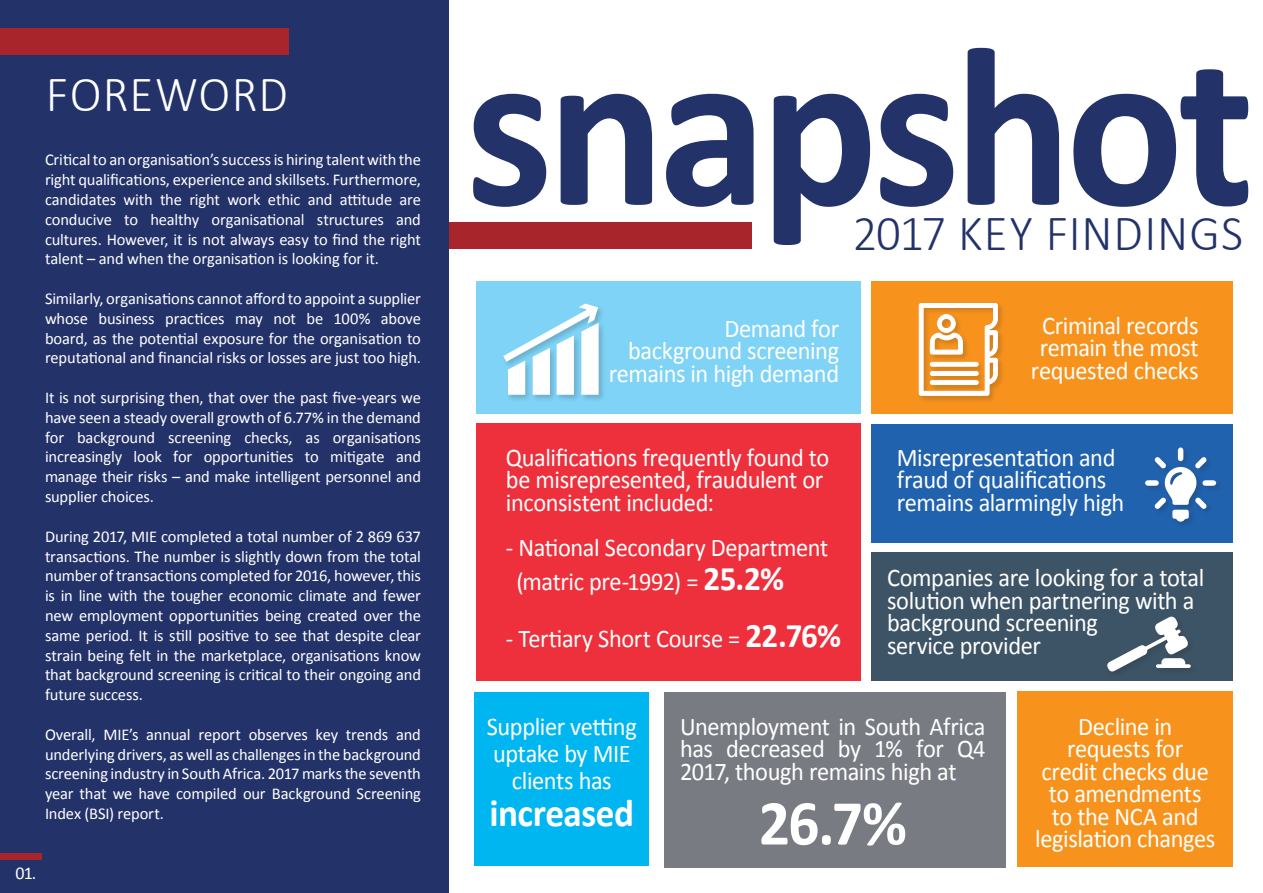
<style>
.page{position:relative;width:1263px;height:893px;background:#fff}
.page>*{position:absolute;margin:0;border:0;box-sizing:border-box;transform-origin:0 0}
.t1{font:700 230.1px "Calibri";letter-spacing:-.025em;color:#233269;scale:.96 1}
.t2{font:700 64.5px "Calibri";color:#fff;scale:.96 1}
.t3{font:300 51px "Calibri";letter-spacing:.02em;color:#233269;scale:.96 1}
.t4{font:300 51px "Calibri";letter-spacing:.025em;color:#fff;scale:.96 1}
.t5{font:700 39px "Calibri";letter-spacing:-.015em;color:#fff;scale:.96 1}
.t6{font:25.5px/22.5px "Calibri";letter-spacing:-.015em;color:#fff;scale:.96 1}
.t7{font:18px "Calibri";color:#fff}
.t8{font:16.5px/19.8px "Calibri";letter-spacing:-.01em;color:#fff;text-align:justify}
.s1{font-weight:700;font-size:34.5px}
</style>
<div class="page">
<div style="left:178px;top:222px;width:574px;height:27px;background:#a8262b"></div>
<div style="left:0;top:0;width:449px;height:893px;background:#233269"></div>
<div style="left:0;top:28px;width:289px;height:26px;background:#a8262b"></div>
<div style="left:476px;top:282px;width:385px;height:132px;background:#7ed3f6"></div>
<div style="left:476px;top:424px;width:385px;height:257px;background:#ee303d"></div>
<div style="left:872px;top:282px;width:361px;height:132px;background:#f7931d"></div>
<div style="left:872px;top:424px;width:361px;height:118px;background:#2062ae"></div>
<div style="left:1018px;top:691px;width:215px;height:175px;background:#f7931d"></div>
<div style="left:664px;top:692px;width:341px;height:175px;background:#787c82"></div>
<div style="left:502px;top:302px;width:104px;height:100px;background:#231f20;opacity:.2"></div>
<svg style="left:503px;top:304px;width:96px;height:91px"></svg>
<div style="left:917px;top:301px;width:88px;height:102px;background:#231f20;opacity:.2"></div>
<svg style="left:918px;top:302px;width:80px;height:94px"></svg>
<svg style="left:1145px;top:447px;width:71px;height:75px"></svg>
<div style="left:872px;top:552px;width:361px;height:129px;background:#3d5466"></div>
<svg style="left:1107px;top:616px;width:84px;height:56px"></svg>
<div style="left:0;top:853px;width:41px;height:6px;background:#a8262b"></div>
<div style="left:475px;top:692px;width:174px;height:174px;background:#00b6f0"></div>
<h3 class="t4" style="left:46px;top:63px;width:254px">FOREWORD</h3>
<p class="t8" style="left:45px;top:150px;width:377px">Critical to an organisation’s success is hiring talent with the right qualifications, experience and skillsets. Furthermore, candidates with the right work ethic and attitude are conducive to healthy organisational structures and cultures. However, it is not always easy to find the right talent – and when the organisation is looking for it.</p>
<p class="t8" style="left:45px;top:288px;width:377px">Similarly, organisations cannot afford to appoint a supplier whose business practices may not be 100% above board, as the potential exposure for the organisation to reputational and financial risks or losses are just too high.</p>
<p class="t8" style="left:45px;top:387px;width:377px">It is not surprising then, that over the past five-years we have seen a steady overall growth of 6.77% in the demand for background screening checks, as organisations increasingly look for opportunities to mitigate and manage their risks – and make intelligent personnel and supplier choices.</p>
<p class="t8" style="left:45px;top:526px;width:377px">During 2017, MIE completed a total number of 2 869 637 transactions. The number is slightly down from the total number of transactions completed for 2016, however, this is in line with the tougher economic climate and fewer new employment opportunities being created over the same period. It is still positive to see that despite clear strain being felt in the marketplace, organisations know that background screening is critical to their ongoing and future success.</p>
<p class="t8" style="left:45px;top:724px;width:377px">Overall, MIE’s annual report observes key trends and underlying drivers, as well as challenges in the background screening industry in South Africa. 2017 marks the seventh year that we have compiled our Background Screening Index (BSI) report.</p>
<p class="t7" style="left:15px;top:861px;width:23px">01.</p>
<h1 class="t1" style="left:465px;top:-35px;width:823px">snapshot</h1>
<h3 class="t3" style="left:853px;top:202px;width:408px">2017 KEY FINDINGS</h3>
<h3 class="t6" style="left:609px;top:316px;width:242px;text-align:right">Demand for background screening remains in high demand</h3>
<h3 class="t6" style="left:506px;top:445px;width:338px">Qualifications frequently found to be misrepresented, fraudulent or inconsistent included:</h3>
<h3 class="t6" style="left:516px;top:529px;width:326px;line-height:34.5px;text-indent:-11px">- National Secondary Department (matric pre-1992) = <span class="s1">25.2%</span></h3>
<h3 class="t6" style="left:506px;top:627px;width:351px">- Tertiary Short Course = <span class="s1">22.76%</span></h3>
<h3 class="t6" style="left:1031px;top:313px;width:176px;text-align:center">Criminal records remain the most requested checks</h3>
<h3 class="t6" style="left:897px;top:445px;width:238px">Misrepresentation and fraud of qualifications remains alarmingly high</h3>
<h3 class="t6" style="left:887px;top:566px;width:332px">Companies are looking for a total solution when partnering with a background screening<br>service provider</h3>
<h3 class="t6" style="left:487px;top:712px;width:158px;line-height:27px;text-align:center">Supplier vetting uptake by MIE clients has</h3>
<h3 class="t5" style="left:490px;top:786px;width:152px">increased</h3>
<h3 class="t6" style="left:680px;top:714px;width:320px;text-align:justify">Unemployment in South Africa has decreased by 1% for Q4<br>2017, though remains high at</h3>
<h2 class="t2" style="left:759px;top:777px;width:156px">26.7%</h2>
<h3 class="t6" style="left:1035px;top:714px;width:189px;text-align:center">Decline in requests for<br>credit checks due to amendments<br>to the NCA and legislation changes</h3>
</div>
